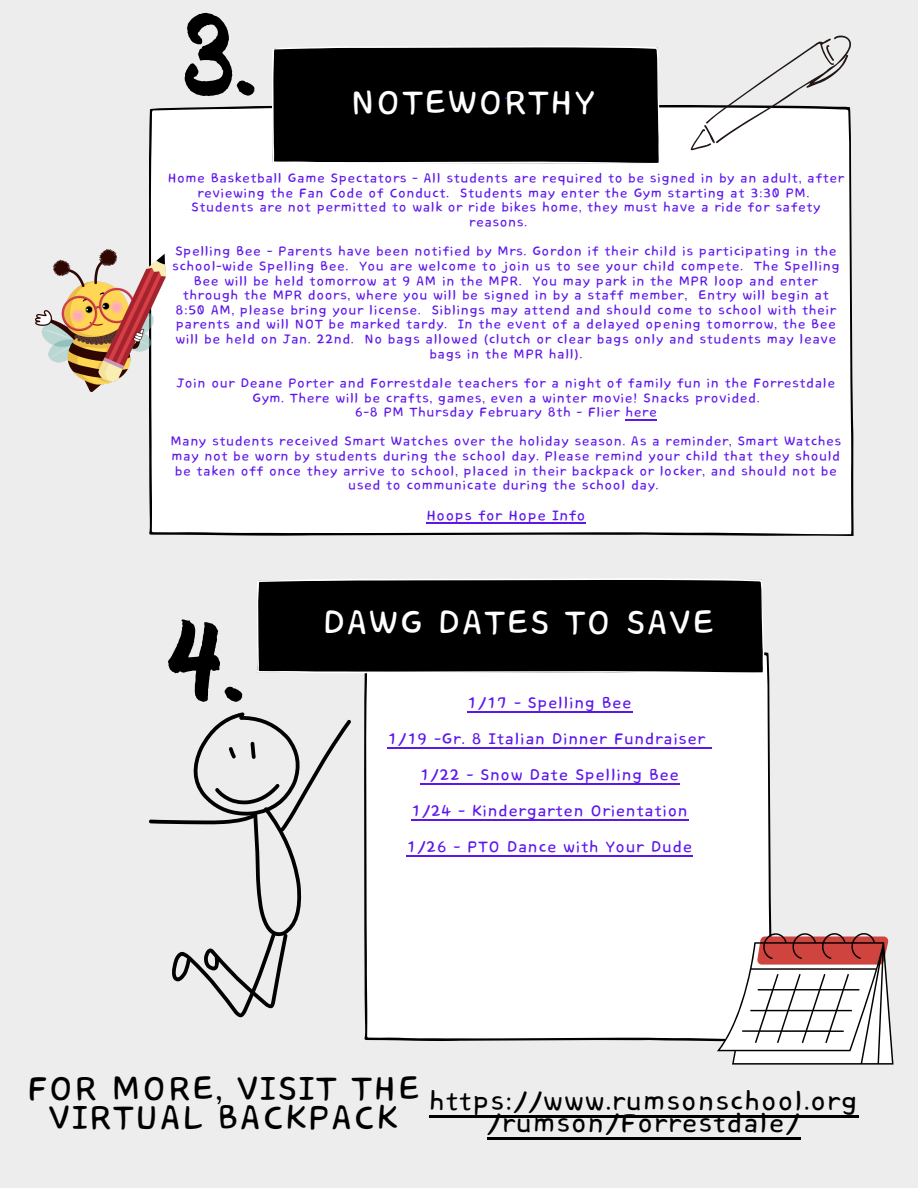
<style>
.page{position:relative;width:918px;height:1188px;background:#ededed}
.page>*{position:absolute;margin:0;border:0;box-sizing:border-box;transform-origin:0 0}
.t1{font:112.95px "Bosk";color:#000}
.t2{font:43.05px "Core Bandi Face";color:#000}
.t3{font:43.05px "Core Bandi Face";color:#fff}
.t4{font:33.45px "Core Bandi Face";color:#000}
.t5{font:20.25px "Core Bandi Face";color:#5e17eb}
.t6{font:19.65px "Core Bandi Face";color:#5e17eb}
.t7{font:18.15px "Core Bandi Face";color:#5e17eb}
.t8{font:16.65px/14.7px "Core Bandi Face";color:#5e17eb;text-align:center}
</style>
<div class="page">
<div style="left:149px;top:105px;width:705px;height:431px;background:#fff"></div>
<div style="left:272px;top:46px;width:388px;height:118px;background:#000"></div>
<div style="left:364px;top:652px;width:408px;height:389px;background:#fff"></div>
<div style="left:257px;top:578px;width:507px;height:96px;background:#000"></div>
<svg style="left:690px;top:36px;width:163px;height:114px"></svg>
<svg style="left:149px;top:712px;width:202px;height:305px"></svg>
<svg style="left:717px;top:932px;width:177px;height:133px;background:#d9c6c6"></svg>
<img style="left:35px;top:249px;width:131px;height:143px">
<hr style="left:626px;top:419px;width:31px;height:1px;background:#5e17eb">
<hr style="left:426px;top:523px;width:160px;height:1px;background:#5e17eb">
<hr style="left:467px;top:711px;width:165px;height:2px;background:#5e17eb">
<hr style="left:387px;top:747px;width:319px;height:2px;background:#5e17eb">
<svg style="left:706px;top:747px;width:6px;height:2px"></svg>
<hr style="left:420px;top:783px;width:260px;height:2px;background:#5e17eb">
<hr style="left:411px;top:819px;width:277px;height:2px;background:#5e17eb">
<hr style="left:407px;top:855px;width:286px;height:2px;background:#5e17eb">
<hr style="left:429px;top:1115px;width:430px;height:3px;background:#000">
<hr style="left:487px;top:1138px;width:314px;height:2px;background:#000">
<p class="t1" style="left:182px;top:11px;width:76px">3.</p>
<p class="t3" style="left:351px;top:80px;width:247px">NOTEWORTHY</p>
<p class="t6" style="left:504px;top:84px;width:5px">.</p>
<p class="t8" style="left:168px;top:171px;width:678px">Home Basketball Game Spectators - All students are required to be signed in by an adult, after</p>
<p class="t8" style="left:197px;top:186px;width:614px">reviewing the Fan Code of Conduct. Students may enter the Gym starting at 3:30 PM.</p>
<p class="t8" style="left:191px;top:201px;width:631px">Students are not permitted to walk or ride bikes home, they must have a ride for safety</p>
<p class="t8" style="left:469px;top:215px;width:60px">reasons.</p>
<p class="t8" style="left:172px;top:245px;width:670px">Spelling Bee - Parents have been notified by Mrs. Gordon if their child is participating in the school-wide Spelling Bee. You are welcome to join us to see your child compete. The Spelling Bee will be held tomorrow at 9 AM in the MPR. You may park in the MPR loop and enter through the MPR doors, where you will be signed in by a staff member, Entry will begin at 8:50 AM, please bring your license. Siblings may attend and should come to school with their parents and will NOT be marked tardy. In the event of a delayed opening tomorrow, the Bee will be held on Jan. 22nd. No bags allowed (clutch or clear bags only and students may leave bags in the MPR hall).</p>
<p class="t8" style="left:177px;top:376px;width:661px">Join our Deane Porter and Forrestdale teachers for a night of family fun in the Forrestdale<br>Gym. There will be crafts, games, even a winter movie! Snacks provided.</p>
<p class="t8" style="left:355px;top:405px;width:304px">6-8 PM Thursday February 8th - Flier here</p>
<p class="t8" style="left:170px;top:435px;width:673px">Many students received Smart Watches over the holiday season. As a reminder, Smart Watches may not be worn by students during the school day. Please remind your child that they should be taken off once they arrive to school, placed in their backpack or locker, and should not be used to communicate during the school day.</p>
<p class="t7" style="left:426px;top:506px;width:161px">Hoops for Hope Info</p>
<p class="t1" style="left:166px;top:617px;width:80px">4.</p>
<p class="t3" style="left:322px;top:600px;width:395px">DAWG DATES TO SAVE</p>
<p class="t5" style="left:467px;top:692px;width:167px">1/17 - Spelling Bee</p>
<p class="t5" style="left:387px;top:728px;width:320px">1/19 -Gr. 8 Italian Dinner Fundraiser</p>
<p class="t5" style="left:420px;top:764px;width:261px">1/22 - Snow Date Spelling Bee</p>
<p class="t5" style="left:411px;top:800px;width:279px">1/24 - Kindergarten Orientation</p>
<p class="t5" style="left:407px;top:836px;width:288px">1/26 - PTO Dance with Your Dude</p>
<p class="t2" style="left:27px;top:1066px;width:396px">FOR MORE, VISIT THE</p>
<p class="t2" style="left:49px;top:1095px;width:352px">VIRTUAL BACKPACK</p>
<p class="t4" style="left:429px;top:1083px;width:431px">https://www.rumsonschool.org</p>
<p class="t4" style="left:487px;top:1106px;width:315px">/rumson/Forrestdale/</p>
</div>
